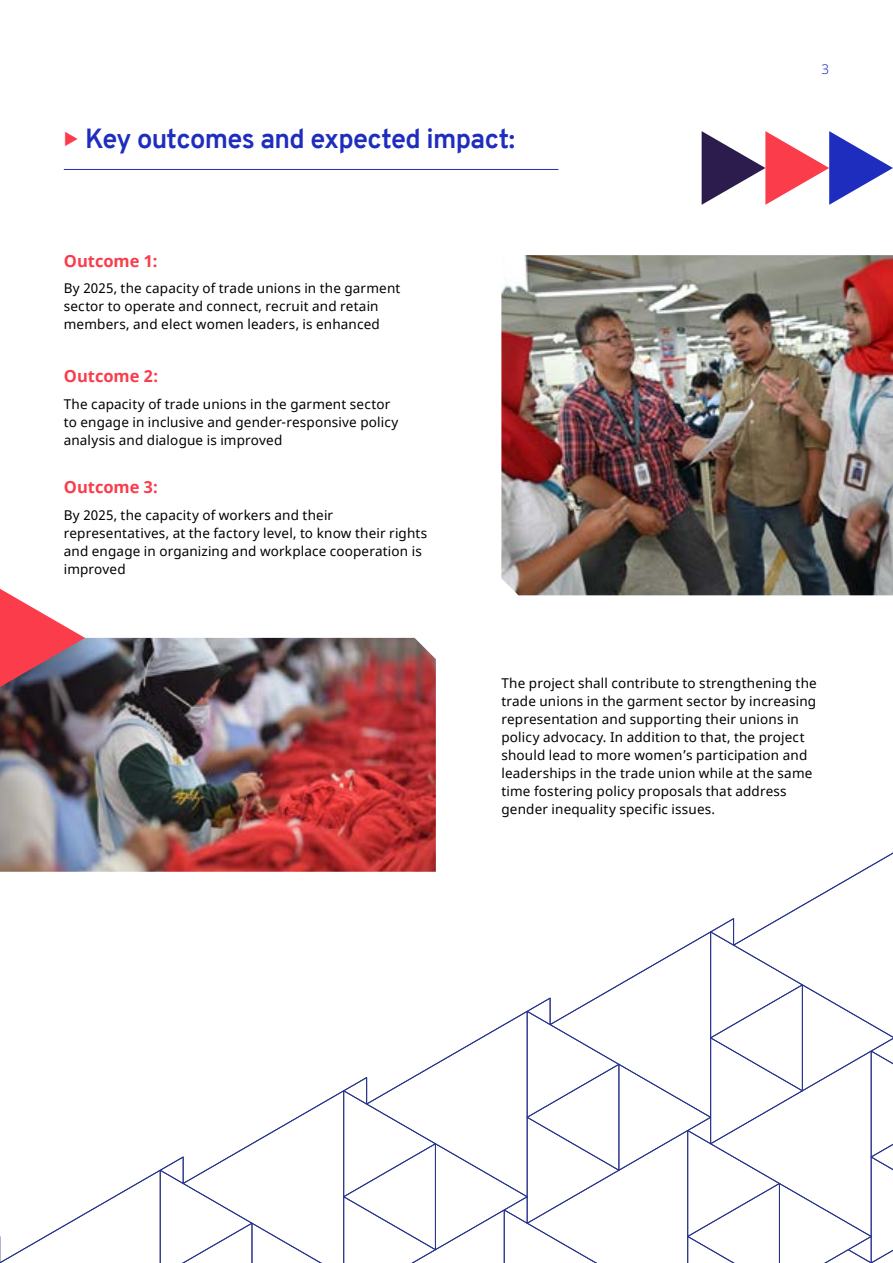
<style>
.page{position:relative;width:893px;height:1263px;background:#fff}
.page>*{position:absolute;margin:0;border:0;box-sizing:border-box;transform-origin:0 0}
.t1{font:700 27px "Overpass";letter-spacing:-.025em;color:#1e2dbe}
.t2{font:700 16.5px "Noto Sans";color:#fa3c4b}
.t3{font:13.5px/18px "Noto Sans";letter-spacing:.015em;color:#000}
.t4{font:300 13.5px "Noto Sans";color:#1e2dbe}
</style>
<div class="page">
<svg style="left:0;top:852px;width:893px;height:411px"></svg>
<hr style="left:64px;top:169px;width:494px;height:1px;background:#1e2dbe">
<img style="left:501px;top:255px;width:392px;height:340px">
<img style="left:0;top:638px;width:436px;height:234px">
<svg style="left:702px;top:131px;width:191px;height:74px"></svg>
<svg style="left:0;top:589px;width:85px;height:98px"></svg>
<h1 class="t1" style="left:85px;top:119px;width:432px">Key outcomes and expected impact:</h1>
<p class="t2" style="left:64px;top:249px;width:95px">Outcome 1:</p>
<p class="t3" style="left:64px;top:280px;width:338px">By 2025, the capacity of trade unions in the garment sector to operate and connect, recruit and retain members, and elect women leaders, is enhanced</p>
<p class="t2" style="left:64px;top:365px;width:96px">Outcome 2:</p>
<p class="t3" style="left:64px;top:395px;width:336px">The capacity of trade unions in the garment sector to engage in inclusive and gender-responsive policy analysis and dialogue is improved</p>
<p class="t2" style="left:64px;top:475px;width:96px">Outcome 3:</p>
<p class="t3" style="left:64px;top:506px;width:365px">By 2025, the capacity of workers and their representatives, at the factory level, to know their rights and engage in organizing and workplace cooperation is improved</p>
<p class="t4" style="left:821px;top:59px;width:9px">3</p>
<p class="t3" style="left:501px;top:675px;width:317px">The project shall contribute to strengthening the trade unions in the garment sector by increasing representation and supporting their unions in policy advocacy. In addition to that, the project should lead to more women’s participation and leaderships in the trade union while at the same time fostering policy proposals that address gender inequality specific issues.</p>
</div>
